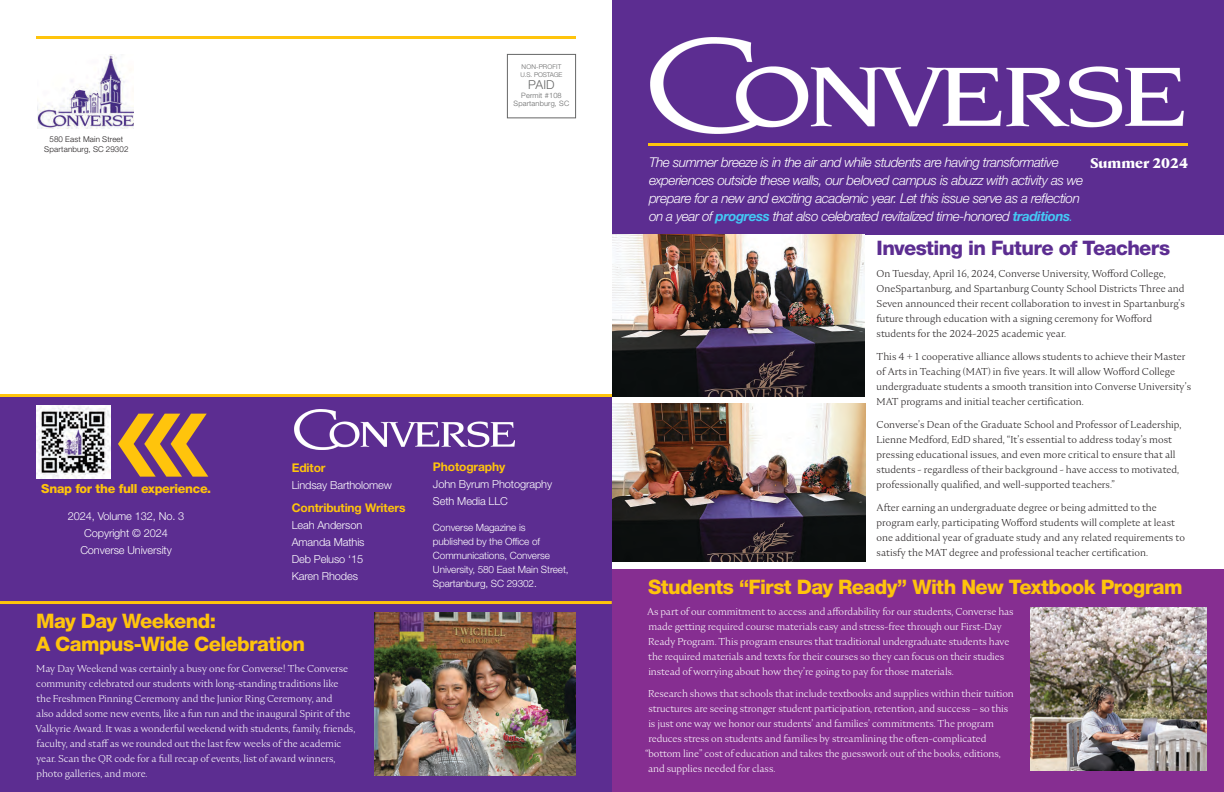
<style>
.page{position:relative;width:1224px;height:792px;background:#fff}
.page>*{position:absolute;margin:0;border:0;box-sizing:border-box;transform-origin:0 0}
.t1{font:800 20px "Helvetica Neue LT Std";letter-spacing:-.03em;color:#ffc40c}
.t2{font:800 20px "Helvetica Neue LT Std";letter-spacing:-.03em;color:#5c2d91}
.t3{font:700 14px "Nocturne Serif";color:#fff}
.t4{font:italic 300 13.5px/18px "Helvetica Neue LT Std";letter-spacing:-.035em;color:#fff}
.t5{font:800 12.5px "Helvetica Neue LT Std";letter-spacing:-.025em;color:#ffc40c}
.t6{font:300 12.3px "Helvetica Neue LT Std";color:#666767}
.t7{font:700 12px "Helvetica Neue LT Std";letter-spacing:-.01em;color:#ffc40c}
.t8{font:300 11px "Helvetica Neue LT Std";letter-spacing:-.01em;color:#fff}
.t9{font:300 10px/15px "Nocturne Serif";letter-spacing:-.01em;color:#fff}
.t10{font:300 10px/15px "Nocturne Serif";color:#231f20}
.t11{font:300 10px/14px "Helvetica Neue LT Std";letter-spacing:-.01em;color:#fff}
.t12{font:300 8px "Helvetica Neue LT Std";letter-spacing:.015em;color:#231f20}
.t13{font:300 7.4px "Helvetica Neue LT Std";letter-spacing:.02em;color:#666767}
.t14{font:300 6.6px "Helvetica Neue LT Std";letter-spacing:-.02em;color:#666767}
.t15{font:300 6.6px "Helvetica Neue LT Std";letter-spacing:.02em;color:#666767}
.s1{font-weight:700;color:#44c8f5}
.s2{color:#44c8f5}
</style>
<div class="page">
<div style="left:612px;top:569px;width:612px;height:223px;background:#862e91"></div>
<div style="left:612px;top:0;width:612px;height:235px;background:#5c2d91"></div>
<div style="left:0;top:396px;width:612px;height:209px;background:#5c2d91"></div>
<img style="left:650px;top:38px;width:534px;height:96px">
<hr style="left:648px;top:143px;width:540px;height:3px;background:#ffc40c">
<hr style="left:36px;top:36px;width:540px;height:3px;background:#ffc40c">
<img style="left:37px;top:54px;width:97px;height:74px">
<div style="left:507px;top:54px;width:69px;height:64px;border:1px solid #666767"></div>
<hr style="left:0;top:394px;width:612px;height:3px;background:#ffc40c">
<svg style="left:118px;top:414px;width:90px;height:63px"></svg>
<div style="left:0;top:588px;width:612px;height:204px;background:#5c2d91"></div>
<img style="left:295px;top:409px;width:219px;height:41px">
<hr style="left:0;top:601px;width:612px;height:3px;background:#ffc40c">
<img style="left:612px;top:235px;width:252px;height:161px">
<img style="left:612px;top:404px;width:253px;height:157px">
<img style="left:36px;top:406px;width:75px;height:73px">
<img style="left:1030px;top:607px;width:177px;height:164px">
<img style="left:374px;top:612px;width:202px;height:164px">
<p class="t12" style="left:50px;top:134px;width:75px">580 East Main Street</p>
<p class="t12" style="left:44px;top:144px;width:86px">Spartanburg, SC 29302</p>
<p class="t15" style="left:522px;top:63px;width:41px">NON-PROFIT</p>
<p class="t14" style="left:521px;top:70px;width:43px">U.S. POSTAGE</p>
<p class="t6" style="left:528px;top:77px;width:28px">PAID</p>
<p class="t13" style="left:521px;top:91px;width:42px">Permit #108</p>
<p class="t13" style="left:514px;top:99px;width:57px">Spartanburg, SC</p>
<p class="t5" style="left:41px;top:481px;width:171px">Snap for the full experience.</p>
<p class="t8" style="left:68px;top:510px;width:118px">2024, Volume 132, No. 3</p>
<p class="t8" style="left:84px;top:527px;width:85px">Copyright © 2024</p>
<p class="t8" style="left:80px;top:544px;width:93px">Converse University</p>
<p class="t7" style="left:292px;top:460px;width:35px">Editor</p>
<p class="t8" style="left:292px;top:478px;width:102px">Lindsay Bartholomew</p>
<p class="t7" style="left:292px;top:500px;width:115px">Contributing Writers</p>
<p class="t8" style="left:292px;top:518px;width:72px">Leah Anderson</p>
<p class="t8" style="left:292px;top:535px;width:74px">Amanda Mathis</p>
<p class="t8" style="left:292px;top:552px;width:73px">Deb Peluso ‘15</p>
<p class="t8" style="left:292px;top:569px;width:68px">Karen Rhodes</p>
<p class="t1" style="left:36px;top:609px;width:182px">May Day Weekend:</p>
<p class="t1" style="left:36px;top:632px;width:271px">A Campus-Wide Celebration</p>
<p class="t9" style="left:35px;top:661px;width:322px">May Day Weekend was certainly a busy one for Converse! The Converse community celebrated our students with long-standing traditions like<br>the Freshmen Pinning Ceremony and the Junior Ring Ceremony, and<br>also added some new events, like a fun run and the inaugural Spirit of the Valkyrie Award. It was a wonderful weekend with students, family, friends, faculty, and staff as we rounded out the last few weeks of the academic year. Scan the QR code for a full recap of events, list of award winners, photo galleries, and more.</p>
<p class="t7" style="left:433px;top:459px;width:74px">Photography</p>
<p class="t8" style="left:433px;top:477px;width:121px">John Byrum Photography</p>
<p class="t8" style="left:433px;top:494px;width:76px">Seth Media LLC</p>
<p class="t11" style="left:433px;top:520px;width:94px">Converse Magazine is</p>
<p class="t11" style="left:433px;top:534px;width:137px">published by the Office of<br>Communications, Converse<br>University, 580 East Main Street,<br>Spartanburg, SC 29302.</p>
<p class="t4" style="left:649px;top:153px;width:436px">The summer breeze is in the air and while students are having transformative experiences outside these walls, our beloved campus is abuzz with activity as we prepare for a new and exciting academic year. Let this issue serve as a reflection on a year of <span class="s1">progress</span> that also celebrated revitalized time-honored <span class="s1">traditions</span><span class="s2">.</span></p>
<p class="t3" style="left:1090px;top:154px;width:100px">Summer 2024</p>
<p class="t2" style="left:877px;top:236px;width:295px">Investing in Future of Teachers</p>
<p class="t10" style="left:877px;top:266px;width:310px">On Tuesday, April 16, 2024, Converse University, Wofford College, OneSpartanburg, and Spartanburg County School Districts Three and Seven announced their recent collaboration to invest in Spartanburg’s future through education with a signing ceremony for Wofford students for the 2024-2025 academic year.</p>
<p class="t10" style="left:877px;top:349px;width:316px">This 4 + 1 cooperative alliance allows students to achieve their Master of Arts in Teaching (MAT) in five years. It will allow Wofford College undergraduate students a smooth transition into Converse University’s MAT programs and initial teacher certification.</p>
<p class="t10" style="left:877px;top:417px;width:306px">Converse’s Dean of the Graduate School and Professor of Leadership, Lienne Medford, EdD shared, “It’s essential to address today’s most pressing educational issues, and even more critical to ensure that all students - regardless of their background - have access to motivated, professionally qualified, and well-supported teachers.”</p>
<p class="t10" style="left:877px;top:500px;width:310px">After earning an undergraduate degree or being admitted to the program early, participating Wofford students will complete at least one additional year of graduate study and any related requirements to satisfy the MAT degree and professional teacher certification.</p>
<p class="t1" style="left:648px;top:575px;width:536px">Students “First Day Ready” With New Textbook Program</p>
<p class="t9" style="left:647px;top:604px;width:368px">As part of our commitment to access and affordability for our students, Converse has made getting required course materials easy and stress-free through our First-Day Ready Program. This program ensures that traditional undergraduate students have the required materials and texts for their courses so they can focus on their studies instead of worrying about how they’re going to pay for those materials.</p>
<p class="t9" style="left:648px;top:686px;width:367px">Research shows that schools that include textbooks and supplies within their tuition</p>
<p class="t9" style="left:648px;top:701px;width:361px">structures are seeing stronger student participation, retention, and success – so this</p>
<p class="t9" style="left:648px;top:716px;width:347px">is just one way we honor our students’ and families’ commitments. The program</p>
<p class="t9" style="left:648px;top:731px;width:340px">reduces stress on students and families by streamlining the often-complicated</p>
<p class="t9" style="left:645px;top:746px;width:357px">“bottom line” cost of education and takes the guesswork out of the books, editions,</p>
<p class="t9" style="left:648px;top:761px;width:129px">and supplies needed for class.</p>
</div>
